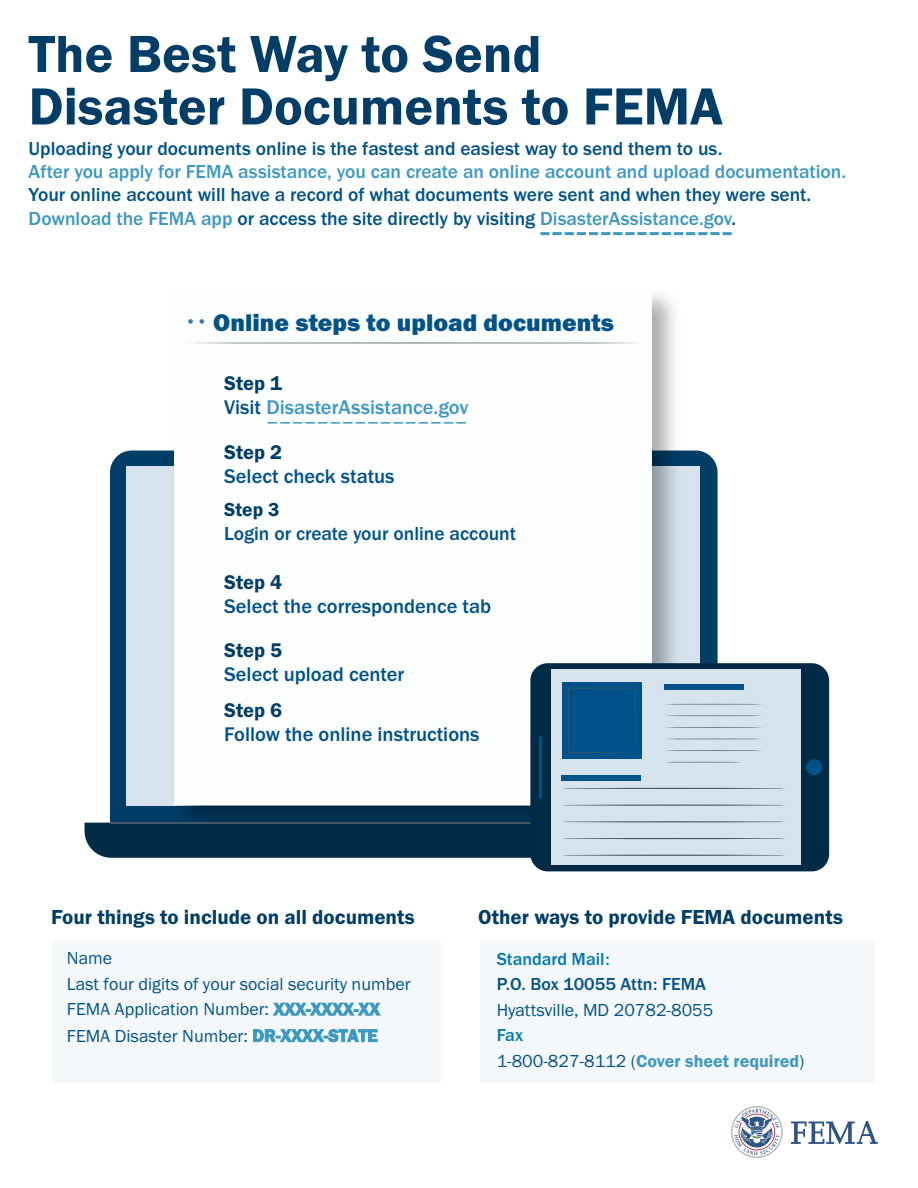
<style>
.page{position:relative;width:918px;height:1188px;background:#fff}
.page>*{position:absolute;margin:0;border:0;box-sizing:border-box;transform-origin:0 0}
.t1{font:54px/52.5px "Franklin Gothic URW Dem";color:#003d67}
.t2{font:24.9px "Franklin Gothic URW Hea";color:#005288}
.t3{font:21px "Franklin Gothic URW Dem";color:#003d67}
.t4{font:500 20.55px/36.2px "Franklin Gothic URW";color:#005288}
.t5{font:500 20.55px "Franklin Gothic URW";color:#3d98c1}
.t6{font:20.55px "Franklin Gothic URW Dem";letter-spacing:-.005em;color:#003d67}
.t7{font:500 19.5px/23.4px "Franklin Gothic URW";color:#005288}
.t8{font:500 19.5px "Franklin Gothic URW";color:#3d98c1}
.t9{font:19.5px "Franklin Gothic URW Dem";color:#003d67}
.t10{font:18px/25.8px "Franklin Gothic URW Boo";color:#005288}
.t11{font:18px "Franklin Gothic URW Dem";color:#3d98c1}
.t12{font:500 18px "Franklin Gothic URW";color:#005288}
.t13{font:500 18px "Franklin Gothic URW";color:#0078ae}
.s1{color:#3d98c1}
.s2{color:#005288}
.s3{font-family:"Franklin Gothic URW Dem";font-weight:400;color:#003d67}
.s4{font-family:"Franklin Gothic";font-weight:600;color:#3d98c1}
.s5{font-family:"Franklin Gothic URW Boo";color:#005288}
</style>
<div class="page">
<div style="left:110px;top:451px;width:608px;height:401px;background:#003d67;border-radius:22px"></div>
<div style="left:126px;top:466px;width:574px;height:340px;background:#d6e3ec"></div>
<img style="left:165px;top:294px;width:524px;height:528px">
<div style="left:175px;top:290px;width:477px;height:515px;background:#fcfdfd"></div>
<svg style="left:540px;top:232px;width:192px;height:3px"></svg>
<div style="left:52px;top:940px;width:388px;height:143px;background:#f5f8fa"></div>
<div style="left:480px;top:940px;width:395px;height:143px;background:#f5f8fa"></div>
<svg style="left:268px;top:422px;width:198px;height:2px"></svg>
<svg style="left:188px;top:319px;width:5px;height:5px"></svg>
<svg style="left:199px;top:319px;width:5px;height:5px"></svg>
<hr style="left:186px;top:343px;width:458px;height:1px;background:#455a64;border-radius:50%">
<div style="left:85px;top:823px;width:445px;height:35px;background:#002b46"></div>
<hr style="left:110px;top:822px;width:607px;height:2px;background:#455a64">
<div style="left:530px;top:663px;width:299px;height:208px;background:#002b46;border-radius:17px"></div>
<div style="left:551px;top:670px;width:249px;height:195px;background:#d6e3ec"></div>
<div style="left:806px;top:759px;width:16px;height:16px;background:#005288;border-radius:50%"></div>
<hr style="left:539px;top:736px;width:3px;height:63px;background:#005288;border-radius:2px">
<div style="left:665px;top:684px;width:79px;height:6px;background:#005288"></div>
<div style="left:561px;top:776px;width:80px;height:5px;background:#005288"></div>
<svg style="left:666px;top:704px;width:96px;height:1px"></svg>
<svg style="left:666px;top:715px;width:96px;height:1px"></svg>
<svg style="left:666px;top:727px;width:96px;height:1px"></svg>
<svg style="left:669px;top:739px;width:90px;height:1px"></svg>
<svg style="left:666px;top:750px;width:96px;height:1px"></svg>
<svg style="left:666px;top:762px;width:75px;height:1px"></svg>
<hr style="left:562px;top:788px;width:224px;height:1px;background:#455a64;border-radius:50%">
<hr style="left:562px;top:805px;width:224px;height:1px;background:#455a64;border-radius:50%">
<hr style="left:562px;top:821px;width:224px;height:1px;background:#455a64;border-radius:50%">
<hr style="left:562px;top:838px;width:224px;height:1px;background:#455a64;border-radius:50%">
<hr style="left:562px;top:855px;width:224px;height:1px;background:#455a64;border-radius:50%">
<div style="left:562px;top:682px;width:80px;height:77px;background:#005288"></div>
<svg style="left:568px;top:688px;width:68px;height:65px"></svg>
<svg style="left:791px;top:1121px;width:87px;height:23px"></svg>
<svg style="left:731px;top:1106px;width:52px;height:52px"></svg>
<p class="t1" style="left:29px;top:27px;width:696px">The Best Way to Send<br>Disaster Documents to FEMA</p>
<p class="t7" style="left:29px;top:136px;width:695px">Uploading your documents online is the fastest and easiest way to send them to us.</p>
<p class="t8" style="left:29px;top:159px;width:819px">After you apply for FEMA assistance, you can create an online account and upload documentation.</p>
<p class="t7" style="left:29px;top:183px;width:784px">Your online account will have a record of what documents were sent and when they were sent.<br><span class="s1">Download the FEMA app</span> or access the site directly by visiting <span class="s1">DisasterAssistance.gov</span>.</p>
<p class="t2" style="left:213px;top:306px;width:402px">Online steps to upload documents</p>
<p class="t6" style="left:224px;top:370px;width:60px">Step 1</p>
<p class="t5" style="left:224px;top:394px;width:246px"><span class="s2">Visit</span> DisasterAssistance.gov</p>
<p class="t6" style="left:224px;top:439px;width:60px">Step 2</p>
<p class="t4" style="left:224px;top:458px;width:172px">Select check status</p>
<p class="t9" style="left:224px;top:498px;width:57px">Step 3</p>
<p class="t7" style="left:224px;top:522px;width:293px">Login or create your online account</p>
<p class="t6" style="left:224px;top:570px;width:60px">Step 4</p>
<p class="t4" style="left:224px;top:588px;width:269px">Select the correspondence tab</p>
<p class="t6" style="left:224px;top:637px;width:60px">Step 5</p>
<p class="t4" style="left:224px;top:655px;width:182px">Select upload center<br><span class="s3">Step 6</span></p>
<p class="t4" style="left:224px;top:716px;width:257px">Follow the online instructions</p>
<p class="t3" style="left:51px;top:904px;width:365px">Four things to include on all documents</p>
<p class="t10" style="left:67px;top:945px;width:345px">Name<br>Last four digits of your social security number<br>FEMA Application Number: <span class="s4">XXX-XXXX-XX<br></span>FEMA Disaster Number: <span class="s4">DR-XXXX-STATE</span></p>
<p class="t3" style="left:478px;top:904px;width:366px">Other ways to provide FEMA documents</p>
<p class="t13" style="left:497px;top:947px;width:115px">Standard Mail:</p>
<p class="t12" style="left:497px;top:973px;width:211px">P.O. Box 10055 Attn: FEMA</p>
<p class="t10" style="left:497px;top:996px;width:218px">Hyattsville, MD 20782-8055</p>
<p class="t13" style="left:497px;top:1024px;width:28px">Fax</p>
<p class="t11" style="left:497px;top:1050px;width:309px"><span class="s5">1-800-827-8112 (</span>Cover sheet required<span class="s5">)</span></p>
</div>
